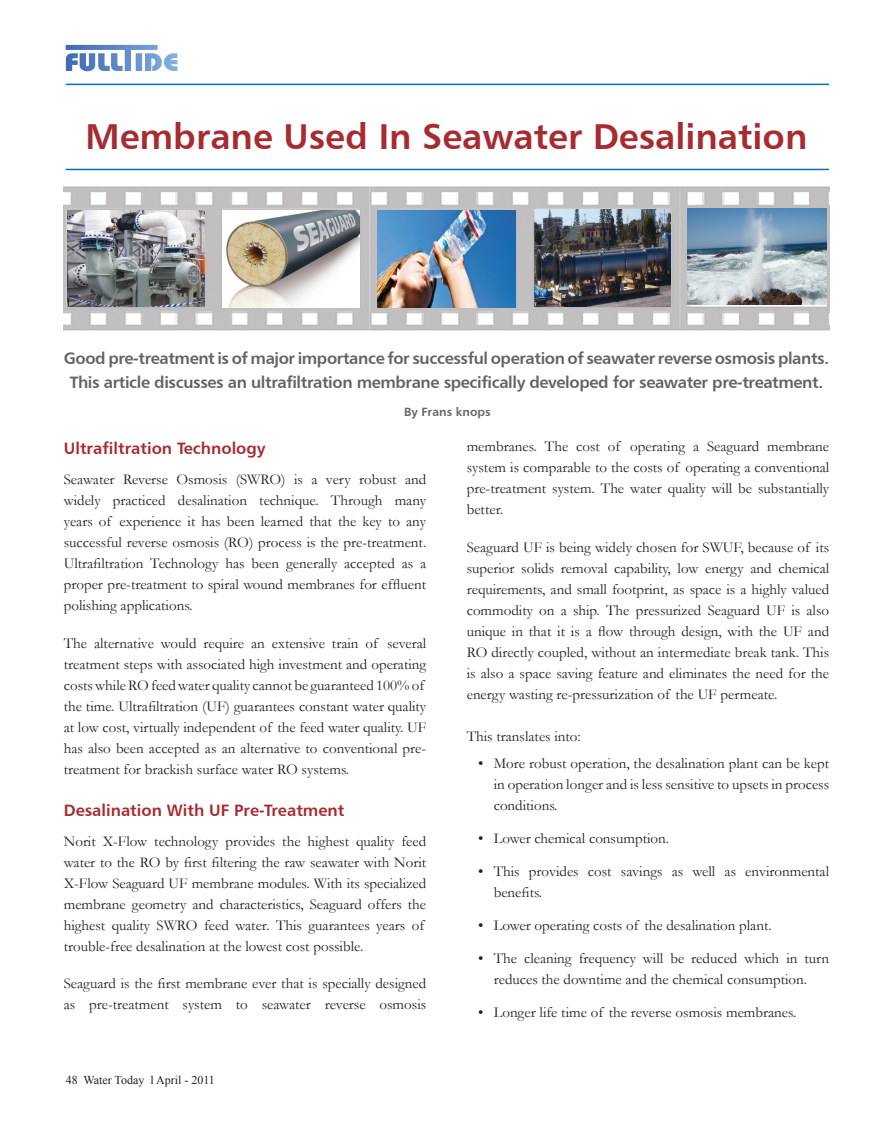
<style>
.page{position:relative;width:893px;height:1132px;background:#fff}
.page>*{position:absolute;margin:0;border:0;box-sizing:border-box;transform-origin:0 0}
.t1{font:36px "Humanist 777 BT Bold B";color:#a72c32}
.t2{font:16.5px/24px "Humanist 777 BT Bold B";letter-spacing:-.025em;color:#636366;text-align:center}
.t3{font:16.5px "Humanist 777 BT Bold B";color:#a72b30}
.t4{font:15px/21px "Garamond";color:#231f20;text-align:justify}
.t5{font:12px "Times New Roman";color:#231f20}
.t6{font:12px "Humanist 777 BT Bold B";letter-spacing:.005em;color:#636467}
</style>
<div class="page">
<hr style="left:66px;top:84px;width:763px;height:1px;background:#0072bc">
<svg style="left:66px;top:45px;width:111px;height:26px"></svg>
<img style="left:64px;top:186px;width:765px;height:145px">
<hr style="left:66px;top:169px;width:763px;height:1px;background:#0072bc">
<img style="left:68px;top:211px;width:136px;height:96px">
<img style="left:688px;top:208px;width:138px;height:97px">
<img style="left:378px;top:210px;width:138px;height:97px">
<img style="left:223px;top:211px;width:136px;height:96px">
<img style="left:534px;top:210px;width:137px;height:96px">
<p class="t1" style="left:86px;top:113px;width:723px">Membrane Used In Seawater Desalination</p>
<p class="t2" style="left:64px;top:345px;width:767px">Good pre-treatment is of major importance for successful operation of seawater reverse osmosis plants.<br>This article discusses an ultrafiltration membrane specifically developed for seawater pre-treatment.</p>
<p class="t6" style="left:404px;top:404px;width:88px">By Frans knops</p>
<p class="t4" style="left:467px;top:435px;width:364px">membranes. The cost of operating a Seaguard membrane system is comparable to the costs of operating a conventional pre-treatment system. The water quality will be substantially better.</p>
<p class="t4" style="left:467px;top:536px;width:364px">Seaguard UF is being widely chosen for SWUF, because of its superior solids removal capability, low energy and chemical requirements, and small footprint, as space is a highly valued commodity on a ship. The pressurized Seaguard UF is also unique in that it is a flow through design, with the UF and RO directly coupled, without an intermediate break tank. This is also a space saving feature and eliminates the need for the energy wasting re-pressurization of the UF permeate.</p>
<p class="t4" style="left:467px;top:725px;width:116px">This translates into:</p>
<p class="t4" style="left:494px;top:752px;width:337px;text-indent:-16px">• More robust operation, the desalination plant can be kept in operation longer and is less sensitive to upsets in process conditions.</p>
<p class="t4" style="left:478px;top:827px;width:193px">• Lower chemical consumption.</p>
<p class="t4" style="left:494px;top:860px;width:337px;text-indent:-16px">• This provides cost savings as well as environmental benefits.</p>
<p class="t4" style="left:478px;top:914px;width:295px">• Lower operating costs of the desalination plant.</p>
<p class="t4" style="left:478px;top:947px;width:353px;text-align:center">• The cleaning frequency will be reduced which in turn reduces the downtime and the chemical consumption.</p>
<p class="t4" style="left:478px;top:1001px;width:320px">• Longer life time of the reverse osmosis membranes.</p>
<p class="t3" style="left:64px;top:437px;width:203px">Ultrafiltration Technology</p>
<p class="t4" style="left:64px;top:468px;width:364px">Seawater Reverse Osmosis (SWRO) is a very robust and widely practiced desalination technique. Through many years of experience it has been learned that the key to any successful reverse osmosis (RO) process is the pre-treatment.<br>Ultrafiltration Technology has been generally accepted as a proper pre-treatment to spiral wound membranes for effluent polishing applications.</p>
<p class="t4" style="left:64px;top:631px;width:364px;text-align:left">The alternative would require an extensive train of several treatment steps with associated high investment and operating costs while RO feed water quality cannot be guaranteed 100% of the time. Ultrafiltration (UF) guarantees constant water quality at low cost, virtually independent of the feed water quality. UF has also been accepted as an alternative to conventional pre&shy;treatment for brackish surface water RO systems.</p>
<p class="t3" style="left:64px;top:799px;width:282px">Desalination With UF Pre-Treatment</p>
<p class="t4" style="left:64px;top:829px;width:364px;text-align:left">Norit X-Flow technology provides the highest quality feed water to the RO by first filtering the raw seawater with Norit X-Flow Seaguard UF membrane modules. With its specialized membrane geometry and characteristics, Seaguard offers the highest quality SWRO feed water. This guarantees years of trouble-free desalination at the lowest cost possible.</p>
<p class="t4" style="left:64px;top:972px;width:364px">Seaguard is the first membrane ever that is specially designed as pre-treatment system to seawater reverse osmosis</p>
<p class="t5" style="left:66px;top:1071px;width:151px">48 Water Today l April - 2011</p>
</div>
